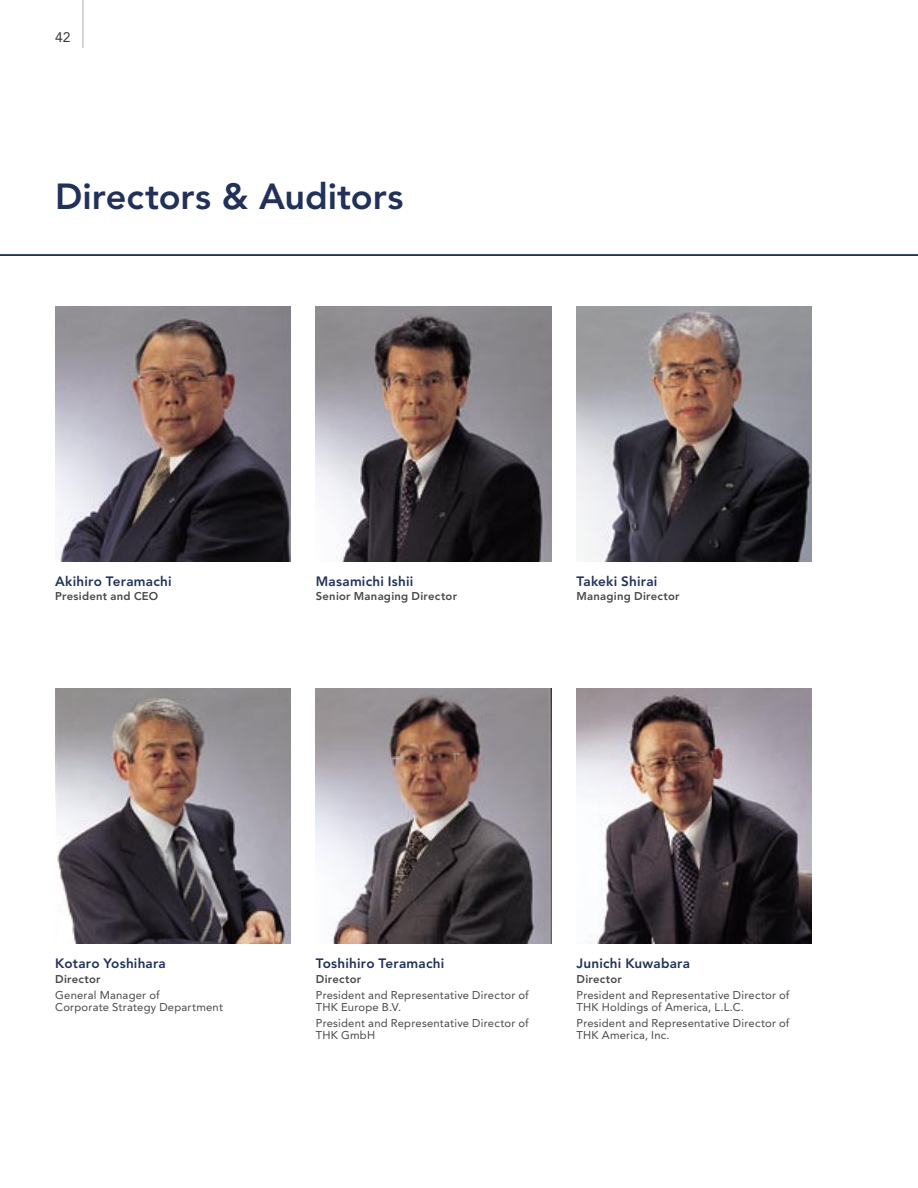
<style>
.page{position:relative;width:918px;height:1188px;background:#fff}
.page>*{position:absolute;margin:0;border:0;box-sizing:border-box;transform-origin:0 0}
.t1{font:800 36px "Avenir";color:#21315a}
.t2{font:13.8px "Avenir";color:#393939}
.t3{font:800 13.5px "Avenir";letter-spacing:.015em;color:#21315a}
.t4{font:11.25px/12px "Avenir";letter-spacing:.02em;color:#484848}
.t5{font:800 11.25px "Avenir";letter-spacing:.025em;color:#484848}
</style>
<div class="page">
<img style="left:577px;top:306px;width:235px;height:255px">
<img style="left:316px;top:689px;width:235px;height:255px">
<img style="left:316px;top:306px;width:235px;height:255px">
<img style="left:55px;top:689px;width:235px;height:255px">
<img style="left:577px;top:689px;width:235px;height:255px">
<img style="left:55px;top:306px;width:235px;height:255px">
<hr style="left:83px;top:0;width:1px;height:48px;background:#a9aeb1">
<hr style="left:0;top:254px;width:918px;height:2px;background:#21315a">
<p class="t2" style="left:55px;top:30px;width:17px">42</p>
<h1 class="t1" style="left:55px;top:176px;width:350px">Directors &amp; Auditors</h1>
<p class="t3" style="left:55px;top:573px;width:118px">Akihiro Teramachi</p>
<p class="t5" style="left:55px;top:590px;width:105px">President and CEO</p>
<p class="t3" style="left:316px;top:573px;width:99px">Masamichi Ishii</p>
<p class="t5" style="left:316px;top:590px;width:143px">Senior Managing Director</p>
<p class="t3" style="left:577px;top:573px;width:82px">Takeki Shirai</p>
<p class="t5" style="left:577px;top:590px;width:105px">Managing Director</p>
<p class="t3" style="left:55px;top:956px;width:112px">Kotaro Yoshihara</p>
<p class="t5" style="left:55px;top:972px;width:47px">Director</p>
<p class="t4" style="left:55px;top:989px;width:169px">General Manager of<br>Corporate Strategy Department</p>
<p class="t3" style="left:316px;top:956px;width:130px">Toshihiro Teramachi</p>
<p class="t5" style="left:316px;top:972px;width:47px">Director</p>
<p class="t4" style="left:316px;top:989px;width:214px">President and Representative Director of<br>THK Europe B.V.</p>
<p class="t4" style="left:316px;top:1017px;width:214px">President and Representative Director of<br>THK GmbH</p>
<p class="t3" style="left:577px;top:956px;width:115px">Junichi Kuwabara</p>
<p class="t5" style="left:577px;top:972px;width:47px">Director</p>
<p class="t4" style="left:577px;top:989px;width:214px">President and Representative Director of<br>THK Holdings of America, L.L.C.</p>
<p class="t4" style="left:577px;top:1017px;width:214px">President and Representative Director of<br>THK America, Inc.</p>
</div>
